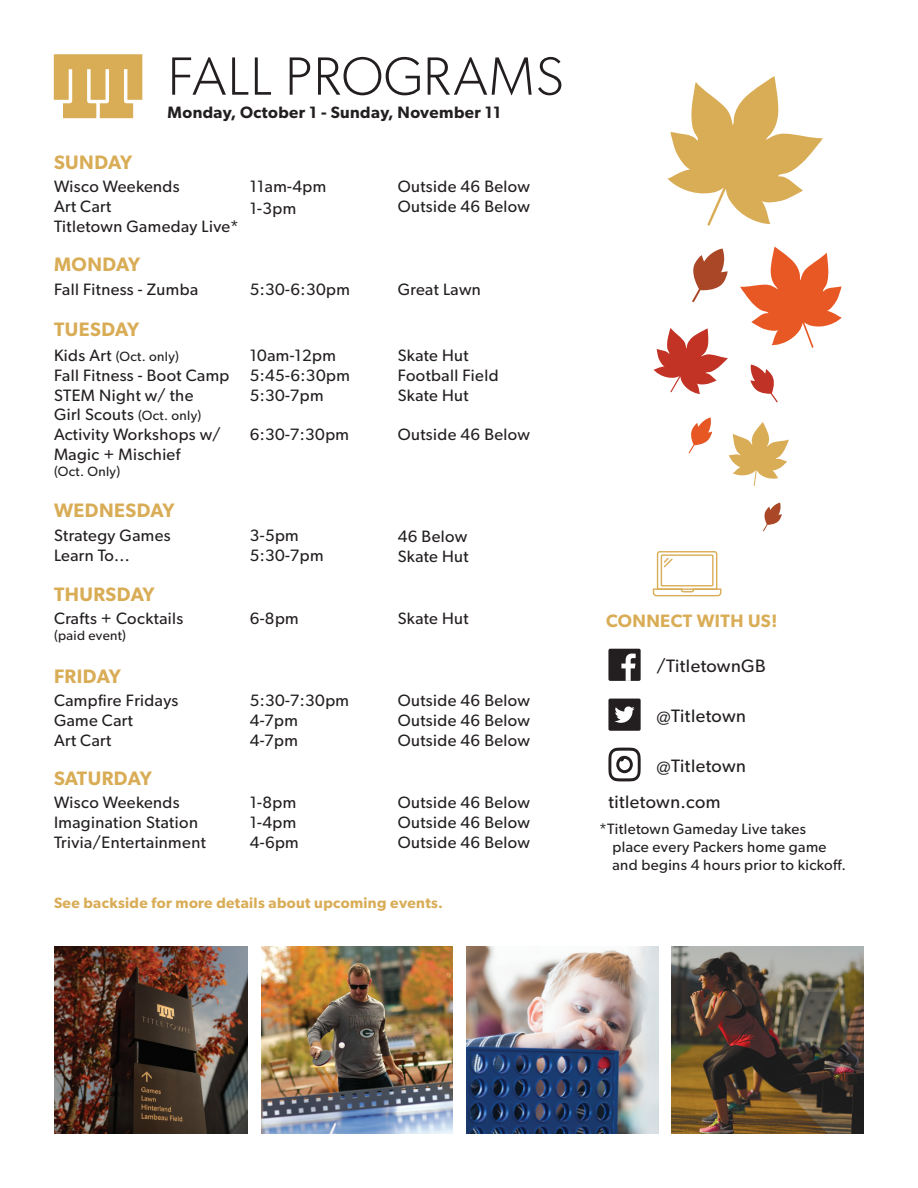
<style>
.page{position:relative;width:918px;height:1188px;background:#fff}
.page>*{position:absolute;margin:0;border:0;box-sizing:border-box;transform-origin:0 0}
.t1{font:300 54px "Gibson";letter-spacing:.025em;color:#231f20}
.t2{font:600 19.5px "Gibson";letter-spacing:.025em;color:#d9ac56}
.t3{font:18px/36.6px "Gibson";letter-spacing:.025em;color:#231f20}
.t4{font:600 18px "Gibson";letter-spacing:.025em;color:#d9ac56}
.t5{font:16.5px/19.8px "Gibson";letter-spacing:.025em;color:#231f20}
.t6{font:600 16.5px "Gibson";letter-spacing:.025em;color:#231f20}
.t7{font:15px/18px "Gibson";letter-spacing:.025em;color:#231f20}
.t8{font:600 15px "Gibson";letter-spacing:.025em;color:#d9ac56}
.t9{font:13.5px "Gibson";letter-spacing:.025em;color:#231f20}
.s1{font-size:16.5px}
.s2{font-size:13.5px}
</style>
<div class="page">
<svg style="left:54px;top:54px;width:88px;height:64px;background:#dfba72"></svg>
<img style="left:54px;top:946px;width:194px;height:188px">
<img style="left:466px;top:946px;width:192px;height:188px">
<img style="left:261px;top:946px;width:192px;height:188px">
<img style="left:672px;top:946px;width:191px;height:188px">
<div style="left:608px;top:649px;width:33px;height:32px;background:#231f20;border-radius:2px"></div>
<svg style="left:621px;top:654px;width:15px;height:27px"></svg>
<div style="left:608px;top:699px;width:33px;height:32px;background:#231f20;border-radius:2px"></div>
<svg style="left:614px;top:706px;width:21px;height:17px"></svg>
<svg style="left:608px;top:748px;width:33px;height:33px"></svg>
<svg style="left:668px;top:76px;width:155px;height:150px"></svg>
<svg style="left:740px;top:247px;width:102px;height:101px"></svg>
<svg style="left:654px;top:328px;width:74px;height:66px"></svg>
<svg style="left:750px;top:365px;width:28px;height:37px"></svg>
<svg style="left:692px;top:249px;width:36px;height:53px"></svg>
<svg style="left:763px;top:503px;width:19px;height:28px"></svg>
<svg style="left:729px;top:422px;width:60px;height:64px"></svg>
<svg style="left:689px;top:417px;width:23px;height:36px"></svg>
<svg style="left:653px;top:551px;width:68px;height:45px"></svg>
<h1 class="t1" style="left:168px;top:44px;width:398px">FALL PROGRAMS</h1>
<p class="t6" style="left:168px;top:103px;width:335px">Monday, October 1 - Sunday, November 11</p>
<p class="t2" style="left:54px;top:151px;width:80px">SUNDAY</p>
<p class="t5" style="left:54px;top:177px;width:186px">Wisco Weekends<br>Art Cart<br>Titletown Gameday Live*</p>
<p class="t5" style="left:250px;top:176px;width:78px;line-height:21.6px">11am-4pm<br>1-3pm</p>
<p class="t5" style="left:398px;top:177px;width:134px">Outside 46 Below<br>Outside 46 Below</p>
<p class="t2" style="left:54px;top:253px;width:88px">MONDAY</p>
<p class="t5" style="left:54px;top:279px;width:146px">Fall Fitness - Zumba</p>
<p class="t5" style="left:250px;top:279px;width:102px">5:30-6:30pm</p>
<p class="t5" style="left:398px;top:279px;width:85px">Great Lawn</p>
<p class="t2" style="left:54px;top:318px;width:87px">TUESDAY</p>
<p class="t9" style="left:54px;top:348px;width:127px"><span class="s1">Kids Art</span> (Oct. only)</p>
<p class="t5" style="left:54px;top:365px;width:177px">Fall Fitness - Boot Camp<br>STEM Night w/ the<br>Girl Scouts <span class="s2">(Oct. only)<br></span>Activity Workshops w/<br>Magic + Mischief</p>
<p class="t9" style="left:54px;top:463px;width:68px">(Oct. Only)</p>
<p class="t5" style="left:250px;top:345px;width:102px">10am-12pm<br>5:45-6:30pm<br>5:30-7pm</p>
<p class="t5" style="left:250px;top:424px;width:101px">6:30-7:30pm</p>
<p class="t5" style="left:398px;top:345px;width:102px">Skate Hut<br>Football Field<br>Skate Hut</p>
<p class="t5" style="left:398px;top:424px;width:134px">Outside 46 Below</p>
<p class="t2" style="left:54px;top:499px;width:122px">WEDNESDAY</p>
<p class="t5" style="left:54px;top:525px;width:118px">Strategy Games<br>Learn To...</p>
<p class="t5" style="left:250px;top:525px;width:75px">3-5pm<br>5:30-7pm</p>
<p class="t5" style="left:398px;top:526px;width:72px">46 Below<br>Skate Hut</p>
<p class="t2" style="left:54px;top:582px;width:102px">THURSDAY</p>
<p class="t5" style="left:54px;top:608px;width:131px">Crafts + Cocktails</p>
<p class="t9" style="left:54px;top:628px;width:74px">(paid event)</p>
<p class="t5" style="left:250px;top:608px;width:51px">6-8pm</p>
<p class="t5" style="left:398px;top:608px;width:72px">Skate Hut</p>
<p class="t2" style="left:54px;top:664px;width:68px">FRIDAY</p>
<p class="t5" style="left:54px;top:690px;width:126px">Campfire Fridays<br>Game Cart<br>Art Cart</p>
<p class="t5" style="left:250px;top:690px;width:101px">5:30-7:30pm<br>4-7pm<br>4-7pm</p>
<p class="t5" style="left:398px;top:690px;width:134px;text-align:justify">Outside 46 Below Outside 46 Below Outside 46 Below</p>
<p class="t2" style="left:54px;top:766px;width:99px">SATURDAY</p>
<p class="t5" style="left:54px;top:792px;width:153px">Wisco Weekends<br>Imagination Station<br>Trivia/Entertainment</p>
<p class="t5" style="left:250px;top:792px;width:51px">1-8pm<br>1-4pm<br>4-6pm</p>
<p class="t5" style="left:398px;top:792px;width:134px;text-align:justify">Outside 46 Below Outside 46 Below Outside 46 Below</p>
<p class="t8" style="left:54px;top:894px;width:391px">See backside for more details about upcoming events.</p>
<p class="t4" style="left:606px;top:610px;width:173px">CONNECT WITH US!</p>
<p class="t3" style="left:656px;top:647px;width:111px">/TitletownGB</p>
<p class="t3" style="left:656px;top:697px;width:91px">@Titletown</p>
<p class="t3" style="left:608px;top:747px;width:139px;text-indent:48px">@Titletown titletown.com</p>
<p class="t7" style="left:612px;top:819px;width:235px;text-indent:-13px">*Titletown Gameday Live takes place every Packers home game and begins 4 hours prior to kickoff.</p>
</div>
